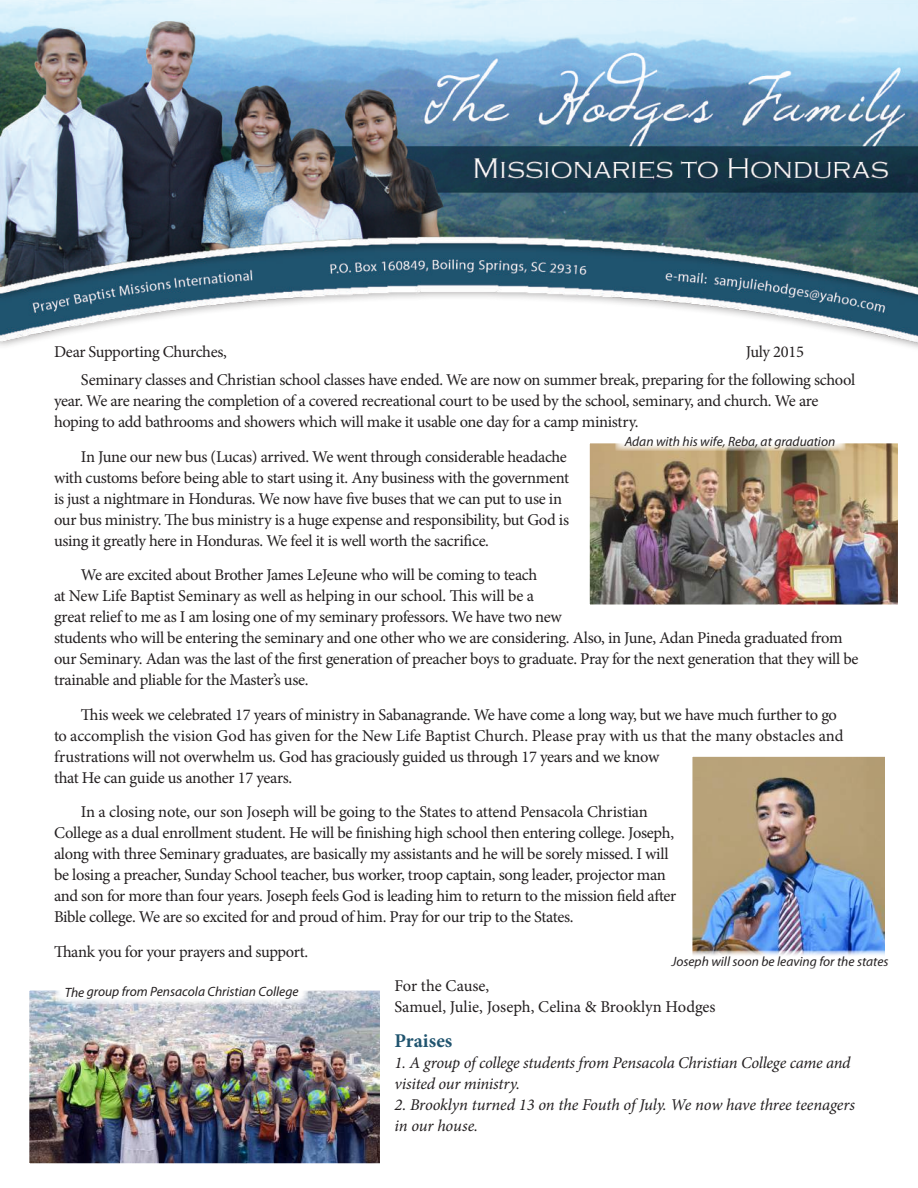
<style>
.page{position:relative;width:918px;height:1188px;background:#fff}
.page>*{position:absolute;margin:0;border:0;box-sizing:border-box;transform-origin:0 0}
.t1{font:700 19.5px "Minion Pro";color:#20546f}
.t2{font:16.5px/21px "Minion Pro";letter-spacing:-.02em;color:#231f20}
.t3{font:italic 16.5px/21px "Minion Pro";letter-spacing:-.015em;color:#231f20}
.t4{font:16.5px/21px "Minion Pro";color:#231f20}
.t5{font:italic 13.5px "Myriad Pro";color:#231f20}
</style>
<div class="page">
<img style="left:0;top:0;width:918px;height:349px">
<img style="left:590px;top:444px;width:307px;height:160px">
<div style="left:585px;top:439px;width:317px;height:170px;border:4px solid #fff"></div>
<img style="left:30px;top:991px;width:349px;height:172px">
<div style="left:25px;top:986px;width:359px;height:182px;border:4px solid #fff"></div>
<img style="left:693px;top:757px;width:192px;height:193px">
<div style="left:688px;top:752px;width:202px;height:210px;border:4px solid #fff"></div>
<svg style="left:615px;top:439px;width:231px;height:12px"></svg>
<svg style="left:688px;top:950px;width:202px;height:12px"></svg>
<div style="left:55px;top:978px;width:253px;height:26px;background:#fff"></div>
<p class="t2" style="left:81px;top:338px;width:776px;line-height:27.8px;text-indent:665px">July 2015<br>Seminary classes and Christian school classes have ended. We are now on summer break, preparing for the following school</p>
<p class="t2" style="left:54px;top:391px;width:766px">year. We are nearing the completion of a covered recreational court to be used by the school, seminary, and church. We are hoping to add bathrooms and showers which will make it usable one day for a camp ministry.</p>
<p class="t2" style="left:54px;top:446px;width:517px;text-indent:27px">In June our new bus (Lucas) arrived. We went through considerable headache with customs before being able to start using it. Any business with the government is just a nightmare in Honduras. We now have five buses that we can put to use in our bus ministry. The bus ministry is a huge expense and responsibility, but God is using it greatly here in Honduras. We feel it is well worth the sacrifice.</p>
<p class="t2" style="left:54px;top:565px;width:806px;text-indent:27px">We are excited about Brother James LeJeune who will be coming to teach<br>at New Life Baptist Seminary as well as helping in our school. This will be a<br>great relief to me as I am losing one of my seminary professors. We have two new<br>students who will be entering the seminary and one other who we are considering. Also, in June, Adan Pineda graduated from our Seminary. Adan was the last of the first generation of preacher boys to graduate. Pray for the next generation that they will be trainable and pliable for the Master’s use.</p>
<p class="t2" style="left:54px;top:704px;width:791px;text-indent:27px">This week we celebrated 17 years of ministry in Sabanagrande. We have come a long way, but we have much further to go to accomplish the vision God has given for the New Life Baptist Church. Please pray with us that the many obstacles and frustrations will not overwhelm us. God has graciously guided us through 17 years and we know<br>that He can guide us another 17 years.</p>
<p class="t2" style="left:54px;top:802px;width:624px;text-indent:27px">In a closing note, our son Joseph will be going to the States to attend Pensacola Christian College as a dual enrollment student. He will be finishing high school then entering college. Joseph, along with three Seminary graduates, are basically my assistants and he will be sorely missed. I will be losing a preacher, Sunday School teacher, bus worker, troop captain, song leader, projector man and son for more than four years. Joseph feels God is leading him to return to the mission field after Bible college. We are so excited for and proud of him. Pray for our trip to the States.</p>
<p class="t2" style="left:54px;top:941px;width:256px">Thank you for your prayers and support.</p>
<p class="t4" style="left:394px;top:976px;width:323px">For the Cause,<br>Samuel, Julie, Joseph, Celina &amp; Brooklyn Hodges</p>
<p class="t1" style="left:394px;top:1027px;width:59px">Praises</p>
<p class="t3" style="left:394px;top:1052px;width:458px">1. A group of college students from Pensacola Christian College came and visited our ministry.</p>
<p class="t3" style="left:394px;top:1094px;width:462px">2. Brooklyn turned 13 on the Fouth of July. We now have three teenagers in our house.</p>
<p class="t2" style="left:54px;top:342px;width:174px">Dear Supporting Churches,</p>
<p class="t5" style="left:625px;top:433px;width:212px">Adan with his wife, Reba, at graduation</p>
<p class="t5" style="left:671px;top:953px;width:219px">Joseph will soon be leaving for the states</p>
<p class="t5" style="left:65px;top:984px;width:235px">The group from Pensacola Christian College</p>
</div>
